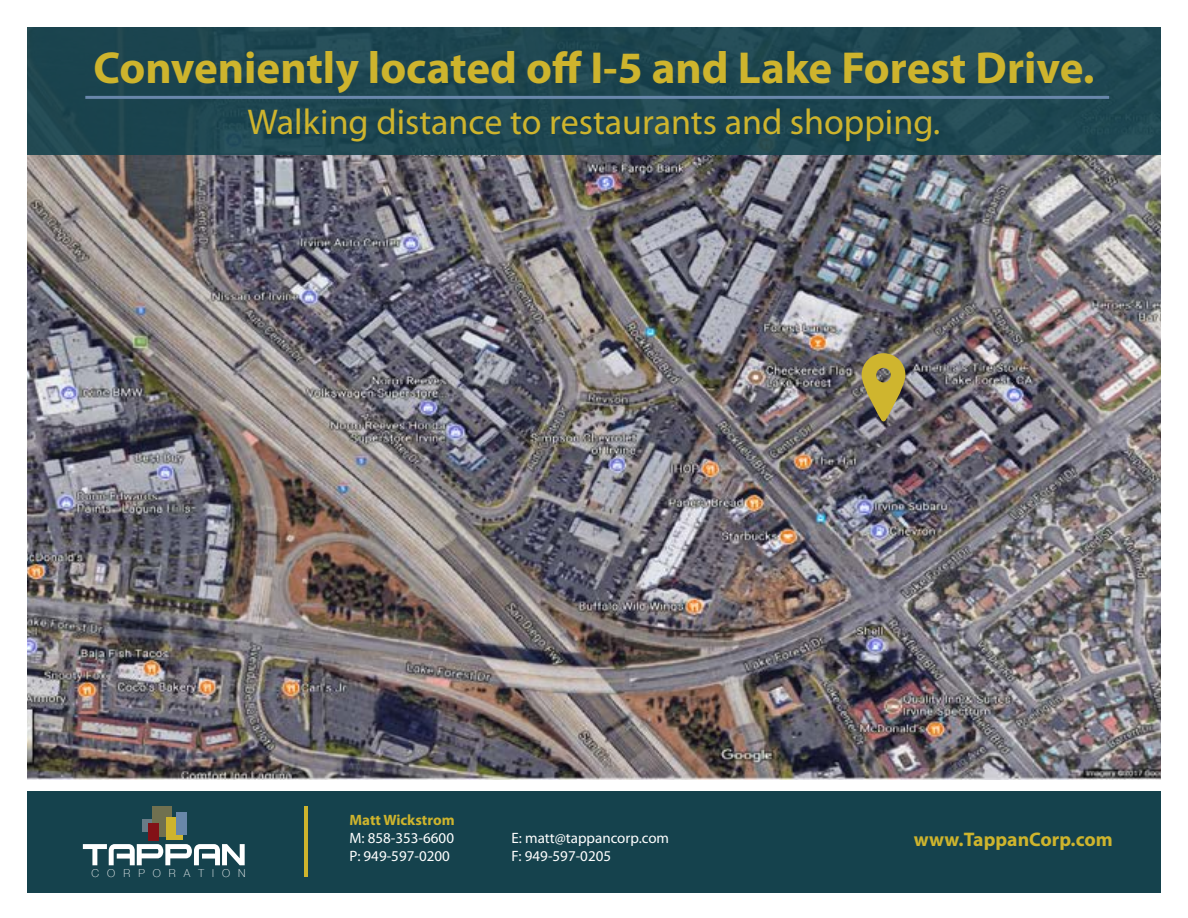
<style>
.page{position:relative;width:1188px;height:918px;background:#fff}
.page>*{position:absolute;margin:0;border:0;box-sizing:border-box;transform-origin:0 0}
.t1{font:700 45px "Myriad Pro";color:#ceb42d}
.t2{font:36px "Myriad Pro";color:#ceb42d}
.t3{font:700 19.65px "Myriad Pro";color:#ceb42d}
.t4{font:15px "Myriad Pro";color:#fff}
.t5{font:700 15px "Myriad Pro";color:#ceb42d}
.t6{font:100 10.8px "Helvetica Neue";letter-spacing:.74em;color:#fff}
</style>
<div class="page">
<img style="left:27px;top:154px;width:1134px;height:626px">
<div style="left:27px;top:27px;width:1134px;height:127px;background:#1d4550"></div>
<hr style="left:85px;top:96px;width:1024px;height:3px;background:#6987ab">
<div style="left:27px;top:791px;width:1134px;height:102px;background:#15424d"></div>
<hr style="left:304px;top:807px;width:4px;height:70px;background:#ceb42d">
<svg style="left:83px;top:844px;width:162px;height:21px"></svg>
<div style="left:142px;top:819px;width:12px;height:13px;background:#687c87"></div>
<div style="left:152px;top:806px;width:20px;height:31px;background:#707050"></div>
<div style="left:166px;top:817px;width:17px;height:23px;background:#ceb42d"></div>
<div style="left:176px;top:813px;width:11px;height:22px;background:#6987a9"></div>
<div style="left:149px;top:824px;width:10px;height:17px;background:#831117"></div>
<svg style="left:862px;top:353px;width:43px;height:68px;background:#a79647"></svg>
<h1 class="t1" style="left:94px;top:43px;width:1002px">Conveniently located off I-5 and Lake Forest Drive.</h1>
<h2 class="t2" style="left:248px;top:103px;width:694px">Walking distance to restaurants and shopping.</h2>
<p class="t6" style="left:92px;top:865px;width:155px">CORPORATION</p>
<p class="t5" style="left:350px;top:811px;width:107px">Matt Wickstrom</p>
<p class="t4" style="left:350px;top:830px;width:106px">M: 858-353-6600</p>
<p class="t4" style="left:512px;top:830px;width:159px">E: matt@tappancorp.com</p>
<p class="t4" style="left:350px;top:848px;width:102px">P: 949-597-0200</p>
<p class="t4" style="left:512px;top:848px;width:101px">F: 949-597-0205</p>
<h3 class="t3" style="left:914px;top:829px;width:200px">www.TappanCorp.com</h3>
</div>
